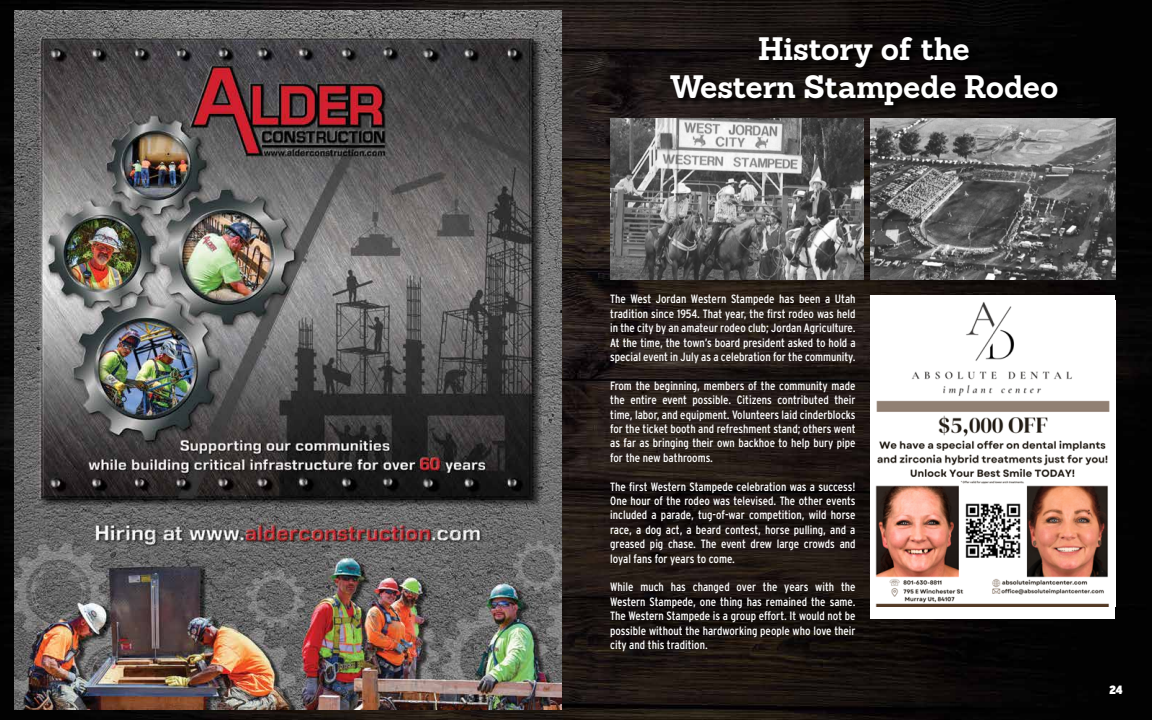
<style>
.page{position:relative;width:1152px;height:720px;background:#fff}
.page>*{position:absolute;margin:0;border:0;box-sizing:border-box;transform-origin:0 0}
.t1{font:700 31.6px/38px "Sanchez";letter-spacing:-.01em;color:#fff;text-align:center}
.t2{font:12px/14.4px "Interstate Condensed";color:#fff;text-align:justify}
.t3{font:900 12px "Interstate Condensed";color:#fff}
</style>
<div class="page">
<img style="left:0;top:0;width:1152px;height:720px">
<div style="left:871px;top:295px;width:244px;height:324px;background:#fff"></div>
<svg style="left:668px;top:35px;width:399px;height:80px;background:#0f0b0b"></svg>
<img style="left:610px;top:118px;width:254px;height:161px">
<img style="left:875px;top:302px;width:235px;height:304px">
<img style="left:871px;top:119px;width:245px;height:160px">
<img style="left:14px;top:11px;width:548px;height:698px">
<h1 class="t1" style="left:670px;top:30px;width:390px">History of the<br>Western Stampede Rodeo</h1>
<p class="t2" style="left:610px;top:292px;width:247px">The West Jordan Western Stampede has been a Utah tradition since 1954. That year, the first rodeo was held in the city by an amateur rodeo club; Jordan Agriculture.<br>At the time, the town’s board president asked to hold a special event in July as a celebration for the community.</p>
<p class="t2" style="left:610px;top:378px;width:247px">From the beginning, members of the community made the entire event possible. Citizens contributed their time, labor, and equipment. Volunteers laid cinderblocks for the ticket booth and refreshment stand; others went as far as bringing their own backhoe to help bury pipe for the new bathrooms.</p>
<p class="t2" style="left:610px;top:479px;width:247px">The first Western Stampede celebration was a success!<br>One hour of the rodeo was televised. The other events included a parade, tug-of-war competition, wild horse race, a dog act, a beard contest, horse pulling, and a greased pig chase. The event drew large crowds and loyal fans for years to come.</p>
<p class="t2" style="left:610px;top:580px;width:247px">While much has changed over the years with the Western Stampede, one thing has remained the same.<br>The Western Stampede is a group effort. It would not be possible without the hardworking people who love their city and this tradition.</p>
<p class="t3" style="left:1110px;top:682px;width:14px">24</p>
</div>
